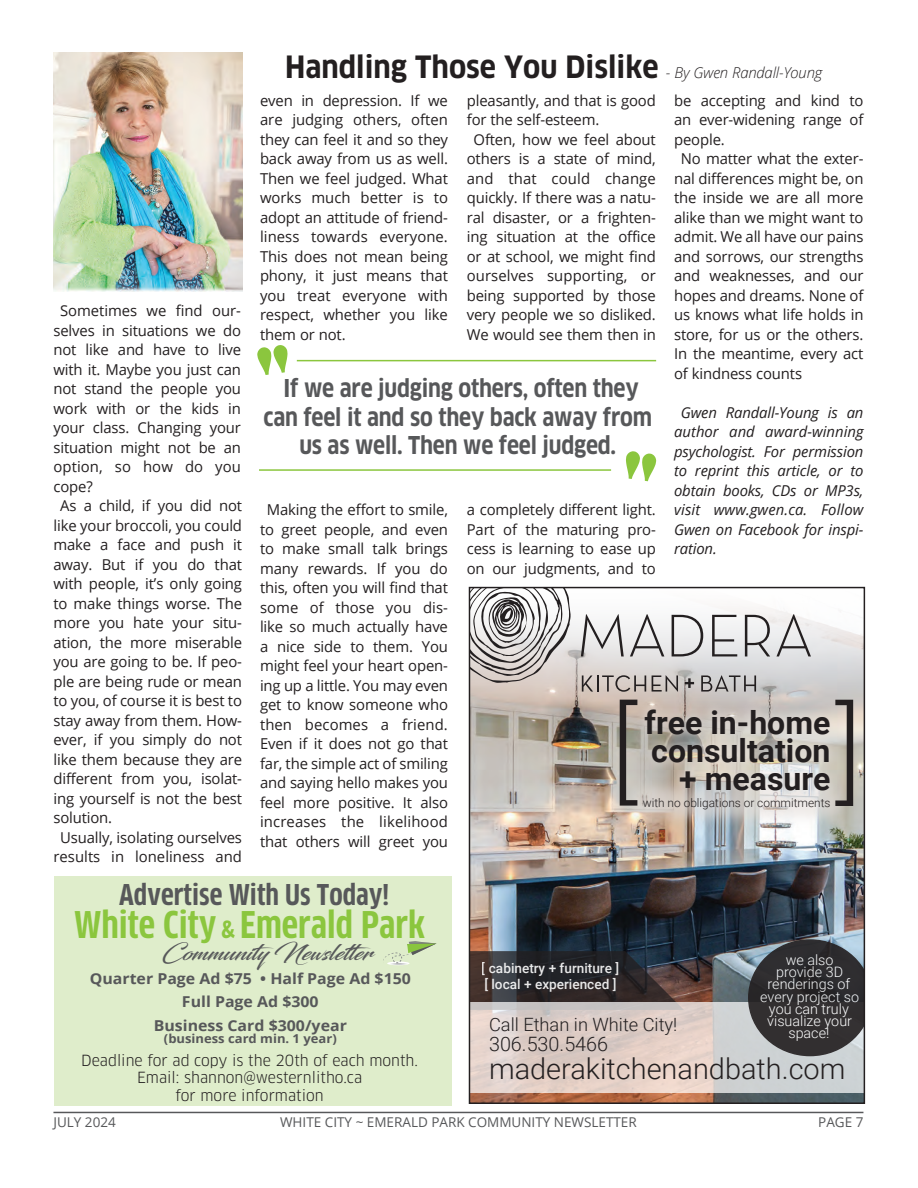
<style>
.page{position:relative;width:918px;height:1188px;background:#fff}
.page>*{position:absolute;margin:0;border:0;box-sizing:border-box;transform-origin:0 0}
.t1{font:300 110.1px "Roboto";color:#231f20}
.t2{font:300 109.8px "Roboto";color:#231f20}
.Body_Text{font:700 condensed 36px "Clan OT";color:#8bc63e;scale:1.1 1}
.t3{font:700 32.1px/27.8px "Roboto";color:#231f20}
.Body_Text-2{font:700 30px "Clan OT Narr";color:#231f20}
.t4{font:300 28.95px "Roboto";color:#231f20}
.Body_Text-3{font:700 condensed 28.05px "Clan OT";color:#57585a;scale:1.1 1}
.Body_Text-4{font:700 24px/28.5px "Clan OT Narr";letter-spacing:-.01em;color:#57585a;text-align:center;scale:.93 1}
.Body_Text-5{font:21.9px "Blacksword";color:#57585a;scale:1.1 1}
.t5{font:300 19.8px "Roboto";color:#231f20}
.t6{font:300 18.3px "Roboto";color:#231f20}
.Body_Text-6{font:15px/19.5px "Open Sans";letter-spacing:-.01em;color:#231f20;text-align:justify}
.Body_Text-7{font:italic 15px/19.5px "Open Sans";letter-spacing:-.01em;color:#231f20;text-align:justify}
.t7{font:15px "Clan OT Narr";color:#231f20;scale:1.06 1}
.t8{font:700 15px "Open Sans";color:#57585a;scale:1.06 1}
.t9{font:300 14.4px/12.1px "Roboto";color:#fff;text-align:center}
.t10{font:500 13.65px/15.3px "Roboto";color:#fff}
.t11{font:13.5px "Open Sans";color:#57585a}
.t12{font:700 12.3px "Open Sans";color:#57585a;scale:1.06 1}
.t13{font:300 11.85px "Roboto";color:#231f20}
.s1{font-family:"Open Sans";font-weight:300;font-style:italic;font-size:15px}
.s2{font-size:23.1px}
</style>
<div class="page">
<hr style="left:53px;top:1112px;width:810px;height:1px;background:#57585a">
<img style="left:53px;top:52px;width:190px;height:239px">
<hr style="left:297px;top:360px;width:359px;height:1px;background:#8bc63e">
<hr style="left:259px;top:469px;width:352px;height:2px;background:#8bc63e">
<svg style="left:257px;top:345px;width:31px;height:30px"></svg>
<svg style="left:626px;top:451px;width:30px;height:30px"></svg>
<img style="left:471px;top:606px;width:392px;height:496px">
<svg style="left:471px;top:951px;width:213px;height:51px;background:#312d30"></svg>
<svg style="left:581px;top:614px;width:43px;height:42px"></svg>
<svg style="left:630px;top:614px;width:34px;height:42px"></svg>
<svg style="left:672px;top:615px;width:31px;height:41px"></svg>
<svg style="left:712px;top:615px;width:25px;height:41px"></svg>
<svg style="left:745px;top:615px;width:25px;height:41px"></svg>
<svg style="left:776px;top:614px;width:35px;height:42px"></svg>
<svg style="left:582px;top:675px;width:64px;height:17px"></svg>
<svg style="left:652px;top:675px;width:26px;height:17px"></svg>
<svg style="left:685px;top:678px;width:9px;height:10px"></svg>
<svg style="left:701px;top:675px;width:55px;height:17px"></svg>
<svg style="left:471px;top:589px;width:100px;height:94px"></svg>
<div style="left:622px;top:776px;width:230px;height:55px;background:#e5deda;opacity:.62"></div>
<div style="left:635px;top:700px;width:205px;height:101px;background:#e5deda;opacity:.75"></div>
<svg style="left:471px;top:1002px;width:392px;height:91px;background:#dbcfca"></svg>
<svg style="left:748px;top:939px;width:115px;height:117px;background:#444548"></svg>
<div style="left:54px;top:876px;width:397px;height:230px;background:#dfedcb"></div>
<svg style="left:383px;top:941px;width:53px;height:24px"></svg>
<p class="Body_Text-6" style="left:53px;top:301px;width:189px;text-indent:7px">Sometimes we find our&shy;selves in situations we do not like and have to live with it. Maybe you just can not stand the people you work with or the kids in your class. Changing your situation might not be an option, so how do you cope?</p>
<p class="Body_Text-6" style="left:53px;top:496px;width:190px;text-indent:7px">As a child, if you did not like your broccoli, you could make a face and push it away. But if you do that with people, it’s only going to make things worse. The more you hate your situ&shy;ation, the more miserable you are going to be. If peo&shy;ple are being rude or mean to you, of course it is best to stay away from them. How&shy;ever, if you simply do not like them because they are different from you, isolat&shy;ing yourself is not the best solution.</p>
<p class="Body_Text-6" style="left:53px;top:827px;width:190px;text-align:center">Usually, isolating ourselves results in loneliness and</p>
<p class="Body_Text-2" style="left:285px;top:50px;width:539px">Handling Those You Dislike <span class="s1">- By Gwen Randall-Young</span></p>
<p class="Body_Text-6" style="left:467px;top:90px;width:191px">pleasantly, and that is good for the self-esteem.</p>
<p class="Body_Text-6" style="left:467px;top:129px;width:191px;text-align:center">Often, how we feel about others is a state of mind, and that could change quickly. If there was a natu&shy;ral disaster, or a frighten&shy;ing situation at the office or at school, we might find ourselves supporting, or being supported by those very people we so disliked.<br>We would see them then in</p>
<p class="Body_Text-6" style="left:260px;top:90px;width:190px">even in depression. If we are judging others, often they can feel it and so they back away from us as well.<br>Then we feel judged. What works much better is to adopt an attitude of friend&shy;liness towards everyone.<br>This does not mean being phony, it just means that you treat everyone with respect, whether you like them or not.</p>
<p class="Body_Text-6" style="left:674px;top:90px;width:191px">be accepting and kind to an ever-widening range of people.</p>
<p class="Body_Text-6" style="left:674px;top:149px;width:191px;text-indent:7px">No matter what the exter&shy;nal differences might be, on the inside we are all more alike than we might want to admit. We all have our pains and sorrows, our strengths and weaknesses, and our hopes and dreams. None of us knows what life holds in store, for us or the others.<br>In the meantime, every act of kindness counts</p>
<p class="Body_Text-7" style="left:674px;top:402px;width:191px;text-indent:7px">Gwen Randall-Young is an author and award-winning psychologist. For permission to reprint this article, or to obtain books, CDs or MP3s, visit www.gwen.ca. Follow Gwen on Facebook for inspi&shy;ration.</p>
<p class="Body_Text-4" style="left:263px;top:374px;width:419px">If we are judging others, often they can feel it and so they back away from us as well. Then we feel judged.</p>
<p class="Body_Text-6" style="left:467px;top:500px;width:191px">a completely different light.<br>Part of the maturing pro&shy;cess is learning to ease up on our judgments, and to</p>
<p class="Body_Text-6" style="left:260px;top:500px;width:189px;text-align:center">Making the effort to smile, to greet people, and even to make small talk brings many rewards. If you do this, often you will find that some of those you dis&shy;like so much actually have a nice side to them. You might feel your heart open&shy;ing up a little. You may even get to know someone who then becomes a friend.<br>Even if it does not go that far, the simple act of smiling and saying hello makes you feel more positive. It also increases the likelihood that others will greet you</p>
<p class="t2" style="left:611px;top:673px;width:28px">[</p>
<p class="t1" style="left:835px;top:673px;width:28px">]</p>
<p class="t3" style="left:645px;top:708px;width:187px">free in-home consultation</p>
<p class="t3" style="left:679px;top:763px;width:153px">+ measure</p>
<p class="t13" style="left:643px;top:794px;width:189px">with no obligations or commitments</p>
<p class="Body_Text-3" style="left:119px;top:879px;width:247px">Advertise With Us Today!</p>
<p class="Body_Text" style="left:74px;top:904px;width:321px">White City <span class="s2">&amp;</span> Emerald Park</p>
<p class="Body_Text-5" style="left:162px;top:940px;width:193px">Community Newsletter</p>
<p class="t8" style="left:90px;top:968px;width:305px">Quarter Page Ad $75 • Half Page Ad $150</p>
<p class="t8" style="left:182px;top:991px;width:130px">Full Page Ad $300</p>
<p class="t8" style="left:154px;top:1015px;width:184px">Business Card $300/year</p>
<p class="t12" style="left:164px;top:1030px;width:165px">(business card min. 1 year)</p>
<p class="t7" style="left:81px;top:1051px;width:319px">Deadline for ad copy is the 20th of each month.</p>
<p class="t7" style="left:137px;top:1069px;width:214px">Email: shannon@westernlitho.ca</p>
<p class="t7" style="left:175px;top:1087px;width:141px">for more information</p>
<p class="t9" style="left:760px;top:953px;width:100px">we also<br>provide 3D renderings of every project so you can truly visualize your space!</p>
<p class="t10" style="left:482px;top:960px;width:139px">[ cabinetry + furniture ] [ local + experienced ]</p>
<p class="t6" style="left:489px;top:1012px;width:190px">Call Ethan in White City!</p>
<p class="t5" style="left:489px;top:1030px;width:121px">306.530.5466</p>
<p class="t4" style="left:489px;top:1048px;width:358px">maderakitchenandbath.com</p>
<p class="t11" style="left:53px;top:1113px;width:64px">JULY 2024</p>
<p class="t11" style="left:280px;top:1113px;width:358px">WHITE CITY ~ EMERALD PARK COMMUNITY NEWSLETTER</p>
<p class="t11" style="left:818px;top:1113px;width:47px">PAGE 7</p>
</div>
